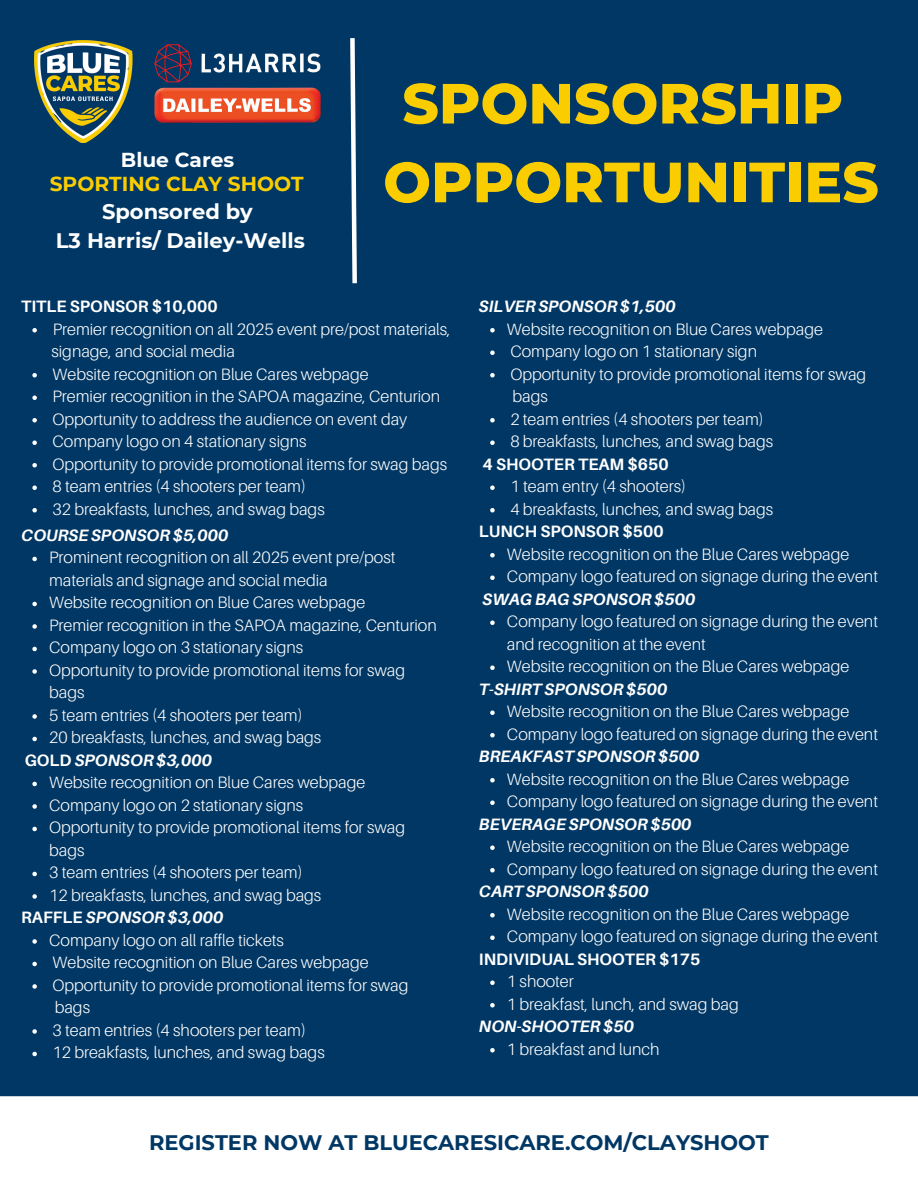
<style>
.page{position:relative;width:918px;height:1188px;background:#003764}
.page>*{position:absolute;margin:0;border:0;box-sizing:border-box;transform-origin:0 0}
.t1{font:800 56.55px "Montserrat";color:#facd01}
.t2{font:700 21px "Montserrat";color:#003764}
.t3{font:700 21px "Montserrat";color:#fff}
.t4{font:700 20.25px "Montserrat";color:#facd01}
.t5{font:700 20.25px "Montserrat";color:#fff}
.t6{font:300 16.5px/22.5px "Aileron";color:#fff}
.t7{font:italic 700 16.5px "Aileron";color:#fff}
.t8{font:700 16.5px "Aileron";color:#fff}
.s1{font-style:normal}
</style>
<div class="page">
<div style="left:0;top:1096px;width:918px;height:92px;background:#fff"></div>
<img style="left:35px;top:41px;width:98px;height:101px">
<img style="left:154px;top:44px;width:167px;height:78px">
<svg style="left:350px;top:38px;width:7px;height:246px"></svg>
<svg style="left:32px;top:328px;width:5px;height:4px"></svg>
<svg style="left:32px;top:373px;width:5px;height:4px"></svg>
<svg style="left:32px;top:395px;width:5px;height:5px"></svg>
<svg style="left:32px;top:418px;width:5px;height:4px"></svg>
<svg style="left:32px;top:440px;width:5px;height:5px"></svg>
<svg style="left:32px;top:463px;width:5px;height:4px"></svg>
<svg style="left:32px;top:485px;width:5px;height:5px"></svg>
<svg style="left:32px;top:508px;width:5px;height:4px"></svg>
<svg style="left:32px;top:557px;width:5px;height:4px"></svg>
<svg style="left:32px;top:602px;width:5px;height:4px"></svg>
<svg style="left:32px;top:624px;width:5px;height:5px"></svg>
<svg style="left:32px;top:647px;width:5px;height:4px"></svg>
<svg style="left:32px;top:669px;width:5px;height:5px"></svg>
<svg style="left:32px;top:714px;width:5px;height:5px"></svg>
<svg style="left:32px;top:737px;width:5px;height:4px"></svg>
<svg style="left:32px;top:782px;width:5px;height:4px"></svg>
<svg style="left:32px;top:804px;width:5px;height:5px"></svg>
<svg style="left:32px;top:827px;width:5px;height:4px"></svg>
<svg style="left:32px;top:872px;width:5px;height:4px"></svg>
<svg style="left:32px;top:894px;width:5px;height:5px"></svg>
<svg style="left:32px;top:939px;width:5px;height:5px"></svg>
<svg style="left:32px;top:962px;width:5px;height:4px"></svg>
<svg style="left:32px;top:984px;width:5px;height:5px"></svg>
<svg style="left:32px;top:1029px;width:5px;height:5px"></svg>
<svg style="left:32px;top:1052px;width:5px;height:4px"></svg>
<svg style="left:490px;top:328px;width:5px;height:4px"></svg>
<svg style="left:490px;top:350px;width:5px;height:5px"></svg>
<svg style="left:490px;top:373px;width:5px;height:4px"></svg>
<svg style="left:490px;top:418px;width:5px;height:4px"></svg>
<svg style="left:490px;top:440px;width:5px;height:5px"></svg>
<svg style="left:490px;top:485px;width:5px;height:5px"></svg>
<svg style="left:490px;top:508px;width:5px;height:4px"></svg>
<svg style="left:490px;top:553px;width:5px;height:4px"></svg>
<svg style="left:490px;top:575px;width:5px;height:5px"></svg>
<svg style="left:490px;top:620px;width:5px;height:5px"></svg>
<svg style="left:490px;top:665px;width:5px;height:5px"></svg>
<svg style="left:490px;top:710px;width:5px;height:5px"></svg>
<svg style="left:490px;top:733px;width:5px;height:4px"></svg>
<svg style="left:490px;top:778px;width:5px;height:4px"></svg>
<svg style="left:490px;top:800px;width:5px;height:5px"></svg>
<svg style="left:490px;top:845px;width:5px;height:5px"></svg>
<svg style="left:490px;top:868px;width:5px;height:4px"></svg>
<svg style="left:490px;top:913px;width:5px;height:4px"></svg>
<svg style="left:490px;top:935px;width:5px;height:5px"></svg>
<svg style="left:490px;top:980px;width:5px;height:5px"></svg>
<svg style="left:490px;top:1003px;width:5px;height:4px"></svg>
<svg style="left:490px;top:1048px;width:5px;height:4px"></svg>
<p class="t5" style="left:121px;top:147px;width:115px">Blue Cares</p>
<h1 class="t4" style="left:50px;top:171px;width:255px">SPORTING CLAY SHOOT</h1>
<p class="t3" style="left:102px;top:199px;width:152px">Sponsored by</p>
<p class="t3" style="left:56px;top:228px;width:250px">L3 Harris/ Dailey-Wells</p>
<p class="t1" style="left:402px;top:69px;width:442px">SPONSORSHIP</p>
<p class="t1" style="left:383px;top:148px;width:497px">OPPORTUNITIES</p>
<h3 class="t8" style="left:21px;top:296px;width:198px">TITLE SPONSOR $10,000</h3>
<h2 class="t6" style="left:53px;top:317px;width:399px">Premier recognition on all 2025 event pre/post materials,</h2>
<h3 class="t6" style="left:51px;top:340px;width:185px">signage, and social media</h3>
<h4 class="t6" style="left:53px;top:362px;width:318px">Website recognition on Blue Cares webpage</h4>
<p class="t6" style="left:53px;top:385px;width:389px">Premier recognition in the SAPOA magazine, Centurion</p>
<p class="t6" style="left:53px;top:407px;width:356px">Opportunity to address the audience on event day</p>
<p class="t6" style="left:53px;top:430px;width:256px">Company logo on 4 stationary signs</p>
<p class="t6" style="left:53px;top:452px;width:396px">Opportunity to provide promotional items for swag bags</p>
<p class="t6" style="left:53px;top:475px;width:255px">8 team entries (4 shooters per team)</p>
<p class="t6" style="left:53px;top:497px;width:274px">32 breakfasts, lunches, and swag bags</p>
<p class="t7" style="left:21px;top:525px;width:209px">COURSE SPONSOR $5,000</p>
<p class="t6" style="left:49px;top:546px;width:348px">Prominent recognition on all 2025 event pre/post materials and signage and social media</p>
<p class="t6" style="left:49px;top:591px;width:318px">Website recognition on Blue Cares webpage</p>
<h4 class="t6" style="left:49px;top:614px;width:389px">Premier recognition in the SAPOA magazine, Centurion</h4>
<p class="t6" style="left:49px;top:636px;width:256px">Company logo on 3 stationary signs</p>
<p class="t6" style="left:49px;top:659px;width:357px">Opportunity to provide promotional items for swag bags</p>
<p class="t6" style="left:49px;top:704px;width:255px">5 team entries (4 shooters per team)</p>
<p class="t6" style="left:49px;top:726px;width:274px">20 breakfasts, lunches, and swag bags</p>
<p class="t7" style="left:25px;top:750px;width:189px"><span class="s1">GOLD</span> SPONSOR $3,000</p>
<p class="t6" style="left:49px;top:771px;width:318px">Website recognition on Blue Cares webpage</p>
<h4 class="t6" style="left:49px;top:794px;width:256px">Company logo on 2 stationary signs</h4>
<p class="t6" style="left:49px;top:816px;width:357px">Opportunity to provide promotional items for swag bags</p>
<p class="t6" style="left:49px;top:861px;width:255px">3 team entries (4 shooters per team)</p>
<h4 class="t6" style="left:49px;top:884px;width:274px">12 breakfasts, lunches, and swag bags</h4>
<p class="t7" style="left:21px;top:907px;width:204px"><span class="s1">RAFFLE</span> SPONSOR $3,000</p>
<p class="t6" style="left:49px;top:929px;width:236px">Company logo on all raffle tickets</p>
<h4 class="t6" style="left:53px;top:951px;width:318px">Website recognition on Blue Cares webpage</h4>
<p class="t6" style="left:53px;top:974px;width:357px">Opportunity to provide promotional items for swag</p>
<p class="t6" style="left:55px;top:996px;width:37px">bags</p>
<h4 class="t6" style="left:53px;top:1019px;width:255px">3 team entries (4 shooters per team)</h4>
<p class="t6" style="left:53px;top:1041px;width:274px">12 breakfasts, lunches, and swag bags</p>
<p class="t7" style="left:479px;top:296px;width:198px">SILVER SPONSOR $1,500</p>
<h4 class="t6" style="left:507px;top:317px;width:318px">Website recognition on Blue Cares webpage</h4>
<p class="t6" style="left:510px;top:340px;width:248px">Company logo on 1 stationary sign</p>
<p class="t6" style="left:510px;top:362px;width:357px">Opportunity to provide promotional items for swag</p>
<h4 class="t6" style="left:513px;top:385px;width:37px">bags</h4>
<p class="t6" style="left:510px;top:407px;width:255px">2 team entries (4 shooters per team)</p>
<p class="t6" style="left:510px;top:430px;width:264px">8 breakfasts, lunches, and swag bags</p>
<h4 class="t8" style="left:483px;top:454px;width:188px">4 SHOOTER TEAM $650</h4>
<p class="t6" style="left:511px;top:475px;width:177px">1 team entry (4 shooters)</p>
<p class="t6" style="left:510px;top:497px;width:264px">4 breakfasts, lunches, and swag bags</p>
<h4 class="t8" style="left:479px;top:521px;width:186px">LUNCH SPONSOR $500</h4>
<p class="t6" style="left:507px;top:542px;width:344px">Website recognition on the Blue Cares webpage</p>
<p class="t6" style="left:507px;top:565px;width:373px">Company logo featured on signage during the event</p>
<h4 class="t7" style="left:483px;top:589px;width:214px">SWAG BAG SPONSOR $500</h4>
<p class="t6" style="left:507px;top:610px;width:373px">Company logo featured on signage during the event and recognition at the event</p>
<h4 class="t6" style="left:507px;top:655px;width:344px">Website recognition on the Blue Cares webpage</h4>
<p class="t7" style="left:479px;top:679px;width:190px">T-SHIRT SPONSOR $500</p>
<p class="t6" style="left:507px;top:700px;width:344px">Website recognition on the Blue Cares webpage</p>
<p class="t6" style="left:507px;top:722px;width:373px">Company logo featured on signage during the event</p>
<p class="t7" style="left:479px;top:746px;width:222px">BREAKFAST SPONSOR $500</p>
<p class="t6" style="left:507px;top:767px;width:344px">Website recognition on the Blue Cares webpage</p>
<p class="t6" style="left:507px;top:790px;width:373px">Company logo featured on signage during the event</p>
<p class="t7" style="left:479px;top:814px;width:214px">BEVERAGE SPONSOR $500</p>
<h4 class="t6" style="left:507px;top:835px;width:344px">Website recognition on the Blue Cares webpage</h4>
<p class="t6" style="left:507px;top:857px;width:373px">Company logo featured on signage during the event</p>
<p class="t7" style="left:479px;top:881px;width:171px">CART SPONSOR $500</p>
<p class="t6" style="left:507px;top:902px;width:344px">Website recognition on the Blue Cares webpage</p>
<p class="t6" style="left:507px;top:925px;width:373px">Company logo featured on signage during the event</p>
<p class="t8" style="left:479px;top:949px;width:223px">INDIVIDUAL SHOOTER $175</p>
<h4 class="t6" style="left:507px;top:970px;width:68px">1 shooter</h4>
<p class="t6" style="left:507px;top:992px;width:233px">1 breakfast, lunch, and swag bag</p>
<p class="t7" style="left:479px;top:1016px;width:157px">NON-SHOOTER $50</p>
<p class="t6" style="left:507px;top:1037px;width:154px">1 breakfast and lunch</p>
<p class="t2" style="left:149px;top:1130px;width:621px">REGISTER NOW AT BLUECARESICARE.COM/CLAYSHOOT</p>
</div>
